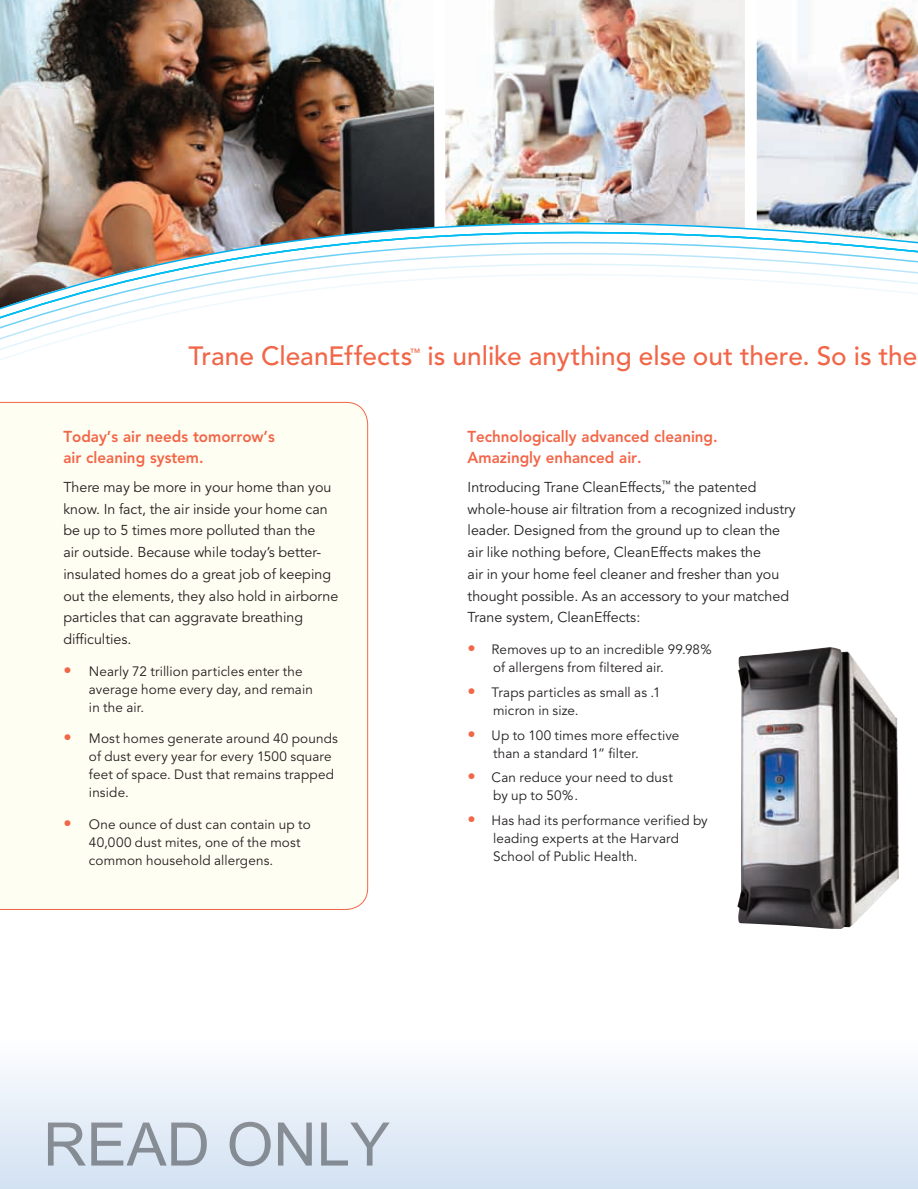
<style>
.page{position:relative;width:918px;height:1189px;background:#fff}
.page>*{position:absolute;margin:0;border:0;box-sizing:border-box;transform-origin:0 0}
.t1{font:60px "Arial";color:rgb(0 0 0/.4)}
.t2{font:500 26.25px "Avenir";color:#f26648}
.t3{font:800 15.75px/21px "Avenir";color:#f26648;scale:.96 1}
.t4{font:14.25px/21.8px "Avenir";color:#231f20}
.t5{font:13.5px/18px "Avenir";letter-spacing:.01em;color:#231f20}
.t6{font:500 10.5px "Avenir";color:#f26648}
.s1{font-size:16.5px;color:#f26648}
</style>
<div class="page">
<div style="left:0;top:1037px;width:917px;height:151px;background:linear-gradient(to bottom,#fefefe,#d2e1f2)"></div>
<img style="left:737px;top:647px;width:161px;height:281px">
<div style="left:0;top:401px;width:368px;height:509px;background:#fffef2"></div>
<img style="left:445px;top:0;width:299px;height:185px">
<img style="left:0;top:0;width:434px;height:185px">
<img style="left:756px;top:0;width:161px;height:185px">
<img style="left:0;top:185px;width:917px;height:9px">
<img style="left:0;top:194px;width:917px;height:130px">
<h2 class="t2" style="left:188px;top:340px;width:225px">Trane CleanEffects</h2>
<p class="t6" style="left:410px;top:346px;width:12px">™</p>
<h2 class="t2" style="left:427px;top:340px;width:491px">is unlike anything else out there. So is the</h2>
<p class="t3" style="left:63px;top:426px;width:222px">Today’s air needs tomorrow’s air cleaning system.</p>
<p class="t4" style="left:63px;top:476px;width:276px">There may be more in your home than you know. In fact, the air inside your home can be up to 5 times more polluted than the<br>air outside. Because while today’s better&shy;insulated homes do a great job of keeping out the elements, they also hold in airborne particles that can aggravate breathing difficulties.</p>
<p class="t5" style="left:89px;top:662px;width:225px;text-indent:-26px"><span class="s1">•</span> Nearly 72 trillion particles enter the average home every day, and remain in the air.</p>
<p class="t5" style="left:89px;top:729px;width:250px;text-indent:-26px"><span class="s1">•</span> Most homes generate around 40 pounds of dust every year for every 1500 square feet of space. Dust that remains trapped inside.</p>
<p class="t5" style="left:89px;top:815px;width:223px;text-indent:-26px"><span class="s1">•</span> One ounce of dust can contain up to<br>40,000 dust mites, one of the most common household allergens.</p>
<p class="t3" style="left:467px;top:426px;width:262px">Technologically advanced cleaning.<br>Amazingly enhanced air.</p>
<p class="t4" style="left:467px;top:476px;width:329px">Introducing Trane CleanEffects,<sup>™</sup> the patented whole-house air filtration from a recognized industry leader. Designed from the ground up to clean the air like nothing before, CleanEffects makes the<br>air in your home feel cleaner and fresher than you thought possible. As an accessory to your matched Trane system, CleanEffects:</p>
<p class="t5" style="left:493px;top:640px;width:220px;text-indent:-26px"><span class="s1">•</span> Removes up to an incredible 99.98% of allergens from filtered air.</p>
<p class="t5" style="left:493px;top:683px;width:169px;text-indent:-26px"><span class="s1">•</span> Traps particles as small as .1 micron in size.</p>
<p class="t5" style="left:493px;top:726px;width:188px;text-indent:-26px"><span class="s1">•</span> Up to 100 times more effective than a standard 1” filter.</p>
<p class="t5" style="left:493px;top:768px;width:181px;text-indent:-26px"><span class="s1">•</span> Can reduce your need to dust by up to 50%.</p>
<p class="t5" style="left:493px;top:811px;width:216px;text-indent:-26px"><span class="s1">•</span> Has had its performance verified by leading experts at the Harvard<br>School of Public Health.</p>
<h1 class="t1" style="left:43px;top:1104px;width:348px">READ ONLY</h1>
</div>
